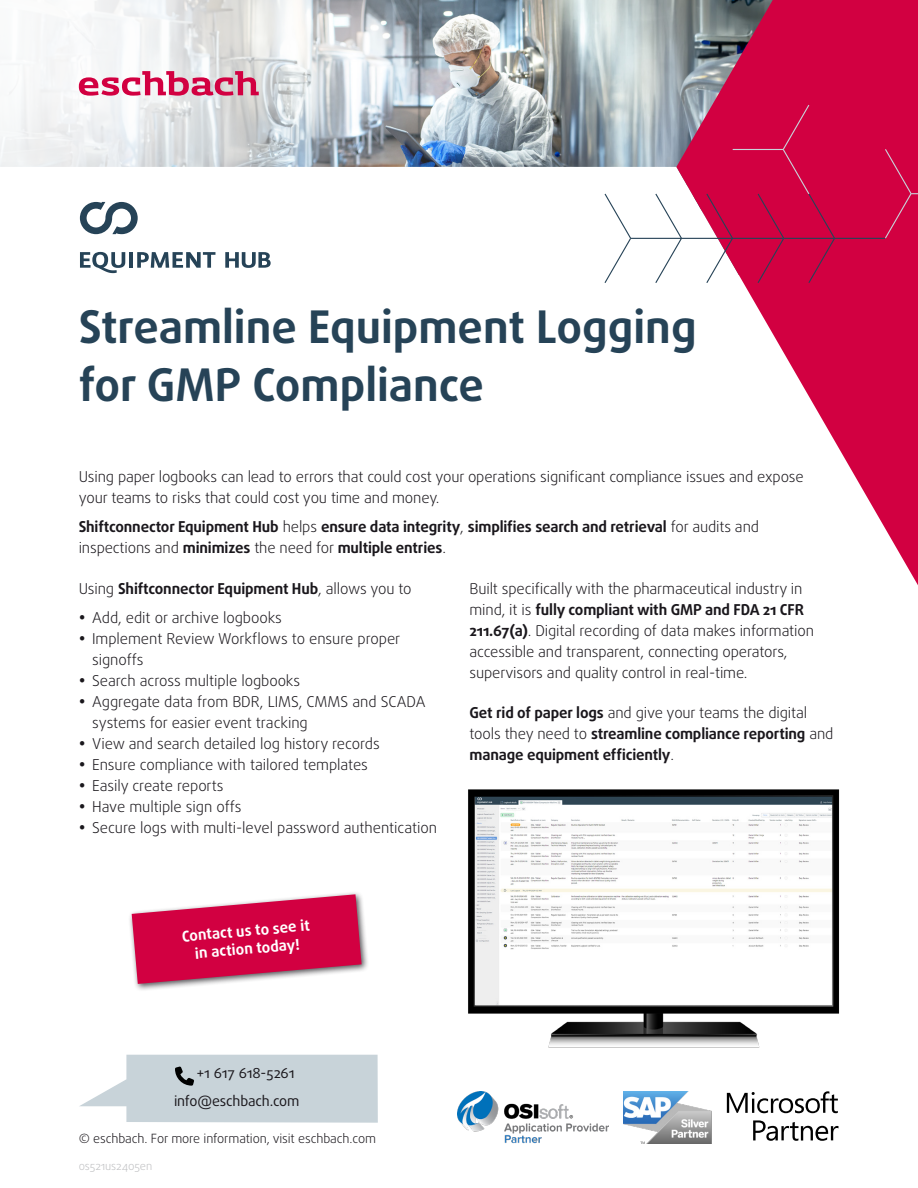
<style>
.page{position:relative;width:918px;height:1188px;background:#fff}
.page>*{position:absolute;margin:0;border:0;box-sizing:border-box;transform-origin:0 0}
.t1{font:700 45px/58.5px "Daxline OT";color:#264357}
.t2{font:300 15px/21px "Daxline OT";letter-spacing:-.01em;color:#1a171c}
.t3{font:700 15px/21px "Daxline OT";letter-spacing:-.01em;color:#1a171c}
.t4{font:700 15px/18px "Daxline OT";color:#fff;text-align:center}
.t5{font:14.25px/27.8px "Daxline OT";letter-spacing:-.01em;color:#1a171c}
.t6{font:300 12.75px "Daxline OT";letter-spacing:-.01em;color:#1a171c}
.t7{font:300 11.25px "Daxline OT";letter-spacing:-.01em;color:#bebfc1}
.s1{font-weight:300}
.s2{font-weight:700}
</style>
<div class="page">
<svg style="left:0;top:0;width:650px;height:167px"></svg>
<svg style="left:676px;top:0;width:242px;height:585px;fill:#d20041"></svg>
<svg style="left:80px;top:202px;width:58px;height:32px"></svg>
<svg style="left:80px;top:252px;width:45px;height:21px"></svg>
<hr style="left:129px;top:252px;width:4px;height:16px;background:#264357">
<svg style="left:137px;top:252px;width:78px;height:16px"></svg>
<svg style="left:225px;top:252px;width:46px;height:16px"></svg>
<svg style="left:79px;top:71px;width:180px;height:25px"></svg>
<img style="left:468px;top:789px;width:372px;height:259px">
<hr style="left:733px;top:149px;width:51px;height:1px;background:#c8d3d9">
<svg style="left:884px;top:148px;width:34px;height:92px;background:#d10846"></svg>
<hr style="left:834px;top:238px;width:51px;height:1px;background:#264357">
<div style="left:757px;top:104px;width:79px;height:180px;background:#d20041"></div>
<hr style="left:732px;top:238px;width:51px;height:1px;background:#264357">
<svg style="left:705px;top:192px;width:29px;height:92px"></svg>
<hr style="left:681px;top:238px;width:51px;height:1px;background:#264357">
<svg style="left:654px;top:192px;width:29px;height:92px"></svg>
<hr style="left:630px;top:238px;width:51px;height:1px;background:#264357">
<svg style="left:604px;top:193px;width:28px;height:90px"></svg>
<img style="left:457px;top:1091px;width:151px;height:53px">
<img style="left:623px;top:1091px;width:89px;height:52px">
<svg style="left:727px;top:1091px;width:111px;height:22px"></svg>
<svg style="left:753px;top:1120px;width:85px;height:21px"></svg>
<svg style="left:79px;top:1055px;width:299px;height:68px;background:#ced7dc"></svg>
<div style="left:128px;top:891px;width:242px;height:101px;background:#1a171c;opacity:.75"></div>
<svg style="left:132px;top:894px;width:230px;height:90px"></svg>
<h1 class="t1" style="left:79px;top:298px;width:619px">Streamline Equipment Logging for GMP Compliance</h1>
<p class="t2" style="left:79px;top:466px;width:727px">Using paper logbooks can lead to errors that could cost your operations significant compliance issues and expose your teams to risks that could cost you time and money.</p>
<p class="t3" style="left:79px;top:516px;width:682px">Shiftconnector Equipment Hub <span class="s1">helps</span> ensure data integrity<span class="s1">,</span> simplifies search and retrieval <span class="s1">for audits and inspections and</span> minimizes <span class="s1">the need for</span> multiple entries<span class="s1">.</span></p>
<p class="t3" style="left:79px;top:578px;width:334px"><span class="s1">Using</span> Shiftconnector Equipment Hub<span class="s1">, allows you to</span></p>
<p class="t2" style="left:79px;top:608px;width:205px">• Add, edit or archive logbooks</p>
<p class="t2" style="left:92px;top:629px;width:310px;text-indent:-14px">• Implement Review Workflows to ensure proper signoffs</p>
<p class="t2" style="left:79px;top:671px;width:223px">• Search across multiple logbooks</p>
<p class="t2" style="left:92px;top:692px;width:335px;text-indent:-14px">• Aggregate data from BDR, LIMS, CMMS and SCADA systems for easier event tracking</p>
<p class="t2" style="left:79px;top:734px;width:303px">• View and search detailed log history records</p>
<p class="t2" style="left:79px;top:755px;width:291px">• Ensure compliance with tailored templates</p>
<p class="t2" style="left:79px;top:776px;width:146px">• Easily create reports</p>
<p class="t2" style="left:79px;top:797px;width:164px">• Have multiple sign offs</p>
<p class="t2" style="left:79px;top:818px;width:360px">• Secure logs with multi-level password authentication</p>
<p class="t2" style="left:470px;top:578px;width:346px">Built specifically with the pharmaceutical industry in mind, it is <span class="s2">fully compliant with GMP and FDA 21 CFR 211.67(a)</span>. Digital recording of data makes information accessible and transparent, connecting operators, supervisors and quality control in real-time.</p>
<p class="t3" style="left:470px;top:702px;width:365px">Get rid of paper logs <span class="s1">and give your teams the digital tools they need to</span> streamline compliance reporting <span class="s1">and </span>manage equipment efficiently<span class="s1">.</span></p>
<p class="t4" style="left:181px;top:927px;width:130px;rotate:-5deg">Contact us to see it in action today!</p>
<p class="t5" style="left:174px;top:1059px;width:127px;text-indent:22px">+1 617 618-5261 info@eschbach.com</p>
<p class="t6" style="left:79px;top:1130px;width:299px">© eschbach. For more information, visit eschbach.com</p>
<p class="t7" style="left:79px;top:1158px;width:75px">os521us2405en</p>
</div>
